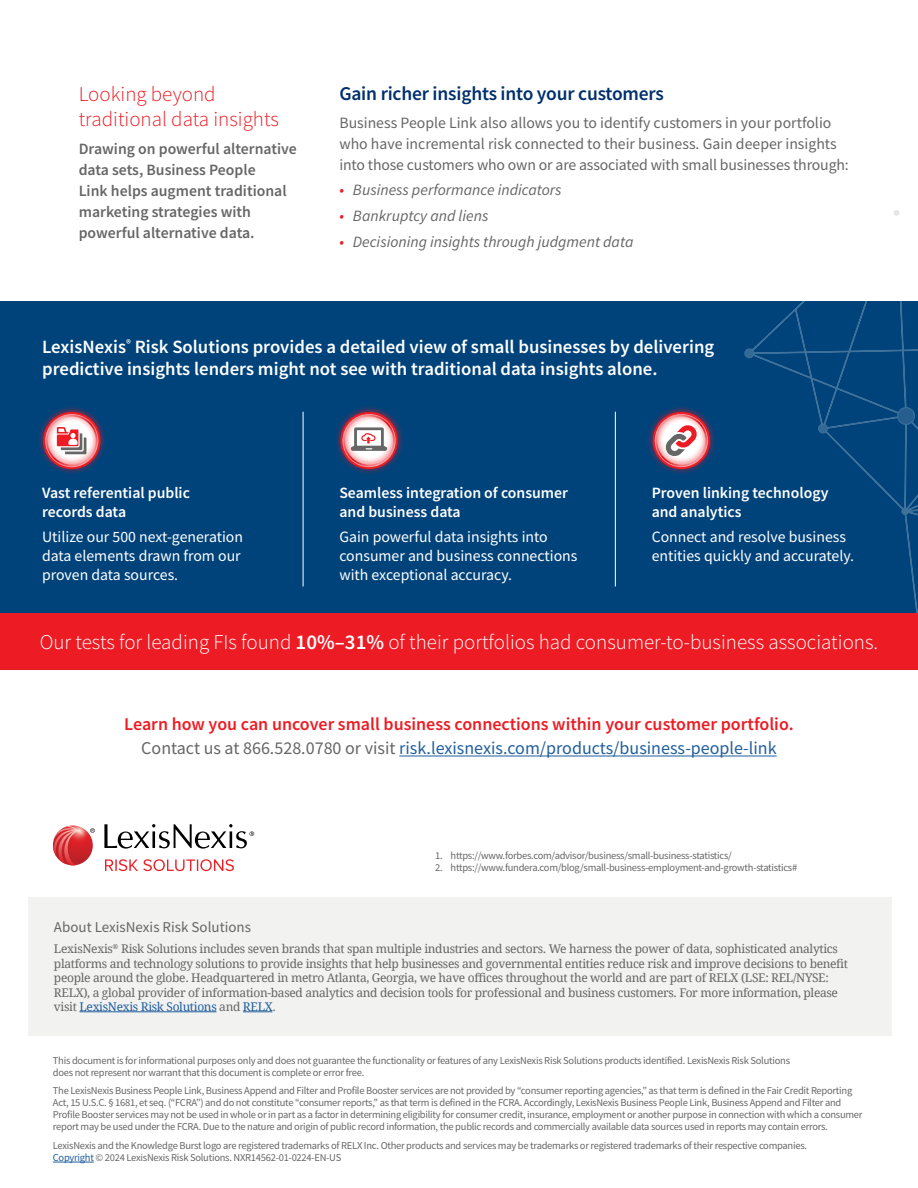
<style>
.page{position:relative;width:918px;height:1188px;background:#fff}
.page>*{position:absolute;margin:0;border:0;box-sizing:border-box;transform-origin:0 0}
.t1{font:300 21px "Source Sans Pro";color:#fff}
.t2{font:300 21px/25.2px "Source Sans Pro";color:#ed1c24}
.t3{font:600 19.5px "Source Sans Pro";letter-spacing:-.01em;color:#002f6c}
.t4{font:600 18.75px/22.5px "Source Sans Pro";color:#fff}
.t5{font:600 18px/24px "Source Sans Pro";color:#ed1c24;text-align:center}
.t6{font:15.75px/18.9px "Source Sans Pro";color:#fff}
.t7{font:15.75px/21px "Source Sans Pro";color:#666}
.t8{font:600 15.75px/21px "Source Sans Pro";color:#666}
.t9{font:600 15.75px/18.9px "Source Sans Pro";color:#fff}
.t10{font:italic 15.75px "Source Sans Pro";color:#666}
.t11{font:15px "Source Sans Pro";color:#666}
.t12{font:12px/14.4px "Droid Serif";letter-spacing:-.025em;color:#666}
.t13{font:10.5px/12px "Source Sans Pro";letter-spacing:-.025em;color:#666}
.s1{color:#ed1c24}
.s2{font-weight:600}
.s3{font-weight:400;color:#666}
.s4{font-weight:400;color:#215e9e}
.s5{color:#215e9e}
</style>
<div class="page">
<div style="left:0;top:301px;width:918px;height:313px;background:#00437b"></div>
<hr style="left:399px;top:756px;width:378px;height:1px;background:#215e9e">
<div style="left:28px;top:897px;width:864px;height:138px;background:#f2f2f1"></div>
<hr style="left:79px;top:1012px;width:138px;height:1px;background:#215e9e">
<svg style="left:243px;top:1012px;width:29px;height:1px"></svg>
<hr style="left:53px;top:1162px;width:41px;height:1px;background:#215e9e">
<svg style="left:105px;top:859px;width:129px;height:12px"></svg>
<svg style="left:104px;top:824px;width:150px;height:25px"></svg>
<svg style="left:53px;top:826px;width:42px;height:39px"></svg>
<hr style="left:303px;top:412px;width:1px;height:174px;background:#fff">
<hr style="left:615px;top:412px;width:1px;height:174px;background:#fff">
<svg style="left:754px;top:301px;width:164px;height:312px"></svg>
<svg style="left:818px;top:423px;width:10px;height:11px"></svg>
<svg style="left:894px;top:210px;width:5px;height:6px"></svg>
<svg style="left:744px;top:348px;width:11px;height:11px"></svg>
<svg style="left:897px;top:407px;width:19px;height:18px"></svg>
<svg style="left:901px;top:507px;width:9px;height:9px"></svg>
<svg style="left:648px;top:407px;width:67px;height:67px"></svg>
<svg style="left:39px;top:407px;width:66px;height:67px"></svg>
<svg style="left:336px;top:407px;width:67px;height:67px"></svg>
<div style="left:0;top:613px;width:918px;height:57px;background:#ed1c24"></div>
<h1 class="t2" style="left:79px;top:82px;width:202px">Looking beyond traditional data insights</h1>
<h3 class="t8" style="left:79px;top:138px;width:220px">Drawing on powerful alternative data sets, Business People<br>Link helps augment traditional marketing strategies with powerful alternative data.</h3>
<h2 class="t3" style="left:339px;top:81px;width:326px">Gain richer insights into your customers</h2>
<h3 class="t7" style="left:339px;top:112px;width:511px">Business People Link also allows you to identify customers in your portfolio who have incremental risk connected to their business. Gain deeper insights into those customers who own or are associated with small businesses through:</h3>
<h3 class="t10" style="left:339px;top:180px;width:224px"><span class="s1">•</span> Business performance indicators</h3>
<h3 class="t10" style="left:339px;top:206px;width:150px"><span class="s1">•</span> Bankruptcy and liens</h3>
<h3 class="t10" style="left:339px;top:231px;width:296px"><span class="s1">•</span> Decisioning insights through judgment data</h3>
<h3 class="t4" style="left:42px;top:335px;width:674px">LexisNexis<sup>®</sup> Risk Solutions provides a detailed view of small businesses by delivering predictive insights lenders might not see with traditional data insights alone.</h3>
<h3 class="t9" style="left:42px;top:483px;width:149px">Vast referential public records data</h3>
<h3 class="t6" style="left:42px;top:528px;width:202px">Utilize our 500 next-generation data elements drawn from our proven data sources.</h3>
<h3 class="t9" style="left:339px;top:483px;width:230px">Seamless integration of consumer and business data</h3>
<h3 class="t6" style="left:339px;top:528px;width:240px">Gain powerful data insights into consumer and business connections with exceptional accuracy.</h3>
<h3 class="t9" style="left:652px;top:483px;width:178px">Proven linking technology and analytics</h3>
<h3 class="t6" style="left:652px;top:528px;width:204px">Connect and resolve business entities quickly and accurately.</h3>
<h1 class="t1" style="left:40px;top:630px;width:840px">Our tests for leading FIs found <span class="s2">10%–31%</span> of their portfolios had consumer-to-business associations.</h1>
<h3 class="t5" style="left:124px;top:712px;width:671px">Learn how you can uncover small business connections within your customer portfolio.<br><span class="s3">Contact us at 866.528.0780 or visit</span> <span class="s4">risk.lexisnexis.com/products/business-people-link</span></h3>
<p class="t13" style="left:435px;top:849px;width:298px">1. https://www.forbes.com/advisor/business/small-business-statistics/</p>
<p class="t13" style="left:435px;top:862px;width:364px">2. https://www.fundera.com/blog/small-business-employment-and-growth-statistics#</p>
<h3 class="t11" style="left:54px;top:918px;width:199px">About LexisNexis Risk Solutions</h3>
<p class="t12" style="left:54px;top:941px;width:796px">LexisNexis<sup>®</sup> Risk Solutions includes seven brands that span multiple industries and sectors. We harness the power of data, sophisticated analytics platforms and technology solutions to provide insights that help businesses and governmental entities reduce risk and improve decisions to benefit people around the globe. Headquartered in metro Atlanta, Georgia, we have offices throughout the world and are part of RELX (LSE: REL/NYSE:<br>RELX), a global provider of information-based analytics and decision tools for professional and business customers. For more information, please visit <span class="s5">LexisNexis Risk Solutions</span> and <span class="s5">RELX</span>.</p>
<p class="t13" style="left:53px;top:1054px;width:739px">This document is for informational purposes only and does not guarantee the functionality or features of any LexisNexis Risk Solutions products identified. LexisNexis Risk Solutions does not represent nor warrant that this document is complete or error free.</p>
<p class="t13" style="left:53px;top:1085px;width:811px">The LexisNexis Business People Link, Business Append and Filter and Profile Booster services are not provided by “consumer reporting agencies,” as that term is defined in the Fair Credit Reporting Act, 15 U.S.C. § 1681, et seq. (“FCRA”) and do not constitute “consumer reports,” as that term is defined in the FCRA. Accordingly, LexisNexis Business People Link, Business Append and Filter and Profile Booster services may not be used in whole or in part as a factor in determining eligibility for consumer credit, insurance, employment or another purpose in connection with which a consumer report may be used under the FCRA. Due to the nature and origin of public record information, the public records and commercially available data sources used in reports may contain errors.</p>
<p class="t13" style="left:53px;top:1139px;width:756px">LexisNexis and the Knowledge Burst logo are registered trademarks of RELX Inc. Other products and services may be trademarks or registered trademarks of their respective companies.<br><span class="s5">Copyright</span> © 2024 LexisNexis Risk Solutions. NXR14562-01-0224-EN-US</p>
</div>
